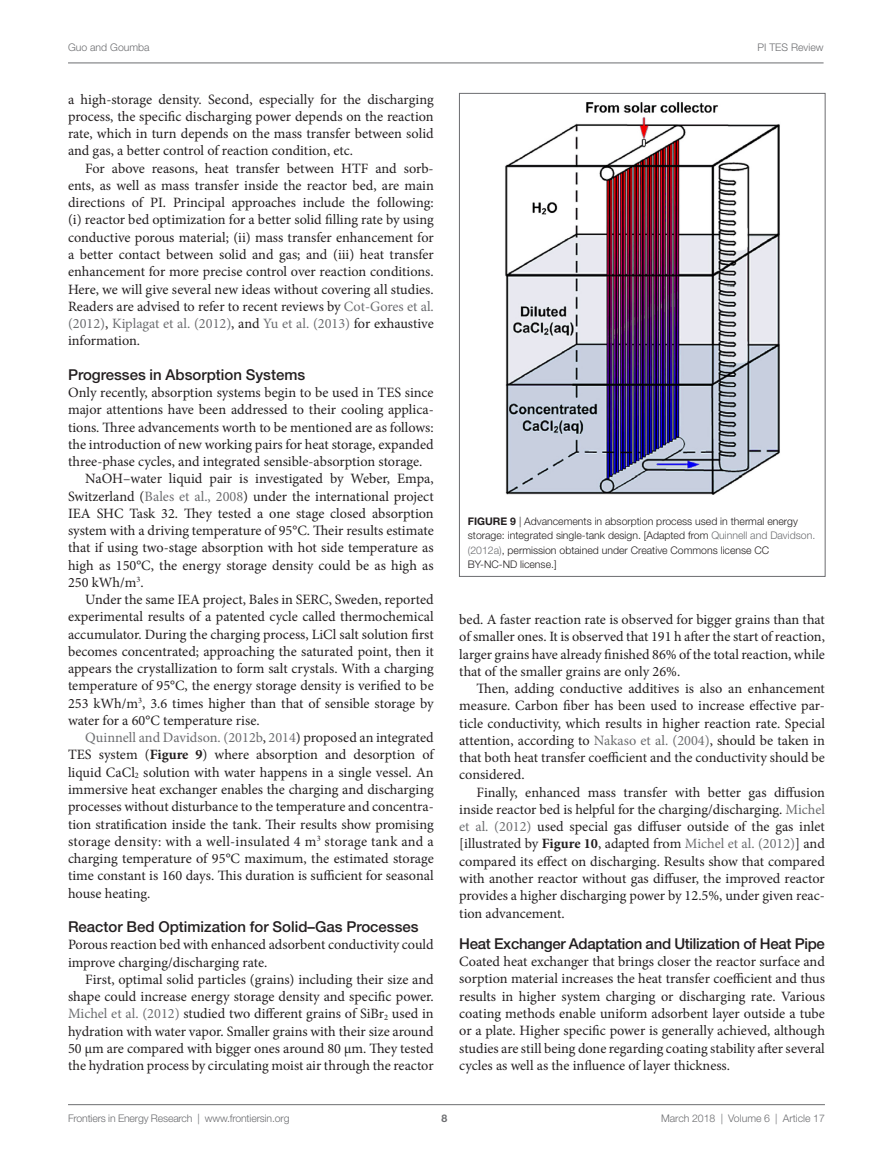
<style>
.page{position:relative;width:893px;height:1170px;background:#fff}
.page>*{position:absolute;margin:0;border:0;box-sizing:border-box;transform-origin:0 0}
.t1{font:500 15px "Helvetica Neue LT Std";color:#231f20}
.t2{font:500 15px "Helvetica Neue LT Std";letter-spacing:-.02em;color:#231f20}
.t3{font:14.25px/17.2px "Minion Pro";color:#231f20;text-align:justify}
.t4{font:14.25px "Minion Pro";color:#6c6d70}
.t5{font:300 10.5px/14.2px "Helvetica Neue LT Std";color:#231f20}
.t6{font:300 10.5px "Helvetica Neue LT Std";letter-spacing:-.015em;color:#6c6d70}
.t7{font:700 10.5px "Helvetica Neue LT Std";color:#6c6d70}
.s1{color:#6c6d70}
.s2{color:#231f20}
.s3{font-weight:700}
</style>
<div class="page">
<img style="left:505px;top:102px;width:275px;height:393px">
<hr style="left:68px;top:63px;width:756px;height:1px;background:#6c6d70">
<hr style="left:68px;top:1104px;width:757px;height:1px;background:#6c6d70">
<p class="t6" style="left:68px;top:41px;width:83px">Guo and Goumba</p>
<p class="t6" style="left:758px;top:41px;width:67px">PI TES Review</p>
<p class="t3" style="left:68px;top:90px;width:367px">a high-storage density. Second, especially for the discharging process, the specific discharging power depends on the reaction rate, which in turn depends on the mass transfer between solid and gas, a better control of reaction condition, etc.</p>
<p class="t3" style="left:68px;top:159px;width:367px;text-indent:17px">For above reasons, heat transfer between HTF and sorb&shy;ents, as well as mass transfer inside the reactor bed, are main directions of PI. Principal approaches include the following: (i) reactor bed optimization for a better solid filling rate by using conductive porous material; (ii) mass transfer enhancement for a better contact between solid and gas; and (iii) heat transfer enhancement for more precise control over reaction conditions.<br>Here, we will give several new ideas without covering all studies.<br>Readers are advised to refer to recent reviews by <span class="s1">Cot-Gores et al. (2012)</span>, <span class="s1">Kiplagat et al. (2012)</span>, and <span class="s1">Yu et al. (2013)</span> for exhaustive information.</p>
<p class="t1" style="left:68px;top:365px;width:239px">Progresses in Absorption Systems</p>
<p class="t3" style="left:68px;top:384px;width:367px">Only recently, absorption systems begin to be used in TES since</p>
<p class="t3" style="left:68px;top:401px;width:367px">major attentions have been addressed to their cooling applica-</p>
<p class="t3" style="left:68px;top:418px;width:367px">tions. Three advancements worth to be mentioned are as follows:</p>
<p class="t3" style="left:68px;top:435px;width:367px">the introduction of new working pairs for heat storage, expanded</p>
<p class="t3" style="left:68px;top:453px;width:356px">three-phase cycles, and integrated sensible-absorption storage.</p>
<p class="t3" style="left:85px;top:470px;width:350px">NaOH–water liquid pair is investigated by Weber, Empa,</p>
<p class="t3" style="left:68px;top:487px;width:367px">Switzerland (<span class="s1">Bales et al., 2008</span>) under the international project</p>
<p class="t3" style="left:68px;top:504px;width:367px">IEA SHC Task 32. They tested a one stage closed absorption</p>
<p class="t3" style="left:68px;top:522px;width:367px">system with a driving temperature of 95°C. Their results estimate</p>
<p class="t3" style="left:68px;top:539px;width:367px">that if using two-stage absorption with hot side temperature as</p>
<p class="t3" style="left:68px;top:556px;width:367px">high as 150°C, the energy storage density could be as high as</p>
<p class="t3" style="left:68px;top:573px;width:77px">250 kWh/m<sup>3</sup>.</p>
<p class="t3" style="left:85px;top:591px;width:350px">Under the same IEA project, Bales in SERC, Sweden, reported</p>
<p class="t3" style="left:68px;top:608px;width:367px">experimental results of a patented cycle called thermochemical</p>
<p class="t3" style="left:68px;top:625px;width:367px">accumulator. During the charging process, LiCl salt solution first</p>
<p class="t3" style="left:68px;top:642px;width:367px">becomes concentrated; approaching the saturated point, then it</p>
<p class="t3" style="left:68px;top:660px;width:367px">appears the crystallization to form salt crystals. With a charging</p>
<p class="t3" style="left:68px;top:677px;width:367px">temperature of 95°C, the energy storage density is verified to be</p>
<p class="t3" style="left:68px;top:694px;width:367px">253 kWh/m<sup>3</sup>, 3.6 times higher than that of sensible storage by</p>
<p class="t3" style="left:68px;top:711px;width:193px">water for a 60°C temperature rise.</p>
<p class="t4" style="left:85px;top:728px;width:350px">Quinnell and Davidson. (2012b<span class="s2">,</span> 2014<span class="s2">) proposed an integrated</span></p>
<p class="t3" style="left:68px;top:746px;width:367px">TES system (<span class="s3">Figure 9</span>) where absorption and desorption of</p>
<p class="t3" style="left:68px;top:763px;width:367px">liquid CaCl<sub>2</sub> solution with water happens in a single vessel. An</p>
<p class="t3" style="left:68px;top:780px;width:367px">immersive heat exchanger enables the charging and discharging</p>
<p class="t3" style="left:68px;top:798px;width:367px">processes without disturbance to the temperature and concentra-</p>
<p class="t3" style="left:68px;top:815px;width:367px">tion stratification inside the tank. Their results show promising</p>
<p class="t3" style="left:68px;top:832px;width:367px">storage density: with a well-insulated 4 m<sup>3</sup> storage tank and a</p>
<p class="t3" style="left:68px;top:849px;width:367px">charging temperature of 95°C maximum, the estimated storage</p>
<p class="t3" style="left:68px;top:867px;width:367px">time constant is 160 days. This duration is sufficient for seasonal</p>
<p class="t3" style="left:68px;top:884px;width:84px">house heating.</p>
<p class="t1" style="left:68px;top:917px;width:352px">Reactor Bed Optimization for Solid–Gas Processes</p>
<p class="t3" style="left:68px;top:936px;width:367px">Porous reaction bed with enhanced adsorbent conductivity could improve charging/discharging rate.</p>
<p class="t3" style="left:68px;top:970px;width:367px;text-indent:17px">First, optimal solid particles (grains) including their size and shape could increase energy storage density and specific power.<br><span class="s1">Michel et al. (2012)</span> studied two different grains of SiBr<sub>2</sub> used in hydration with water vapor. Smaller grains with their size around 50 µm are compared with bigger ones around 80 µm. They tested the hydration process by circulating moist air through the reactor</p>
<p class="t5" style="left:468px;top:514px;width:349px"><span class="s3">FIGUR E 9</span> | Advancements in absorption process used in thermal energy storage: integrated single-tank design. [Adapted from <span class="s1">Quinnell and Davidson. (2012a)</span>, permission obtained under Creative Commons license CC BY-NC-ND license.]</p>
<p class="t3" style="left:459px;top:611px;width:367px">bed. A faster reaction rate is observed for bigger grains than that of smaller ones. It is observed that 191 h after the start of reaction, larger grains have already finished 86% of the total reaction, while that of the smaller grains are only 26%.</p>
<p class="t3" style="left:459px;top:680px;width:367px;text-indent:17px">Then, adding conductive additives is also an enhancement measure. Carbon fiber has been used to increase effective par&shy;ticle conductivity, which results in higher reaction rate. Special attention, according to <span class="s1">Nakaso et al. (2004)</span>, should be taken in that both heat transfer coefficient and the conductivity should be considered.</p>
<p class="t3" style="left:459px;top:783px;width:367px;text-indent:17px">Finally, enhanced mass transfer with better gas diffusion inside reactor bed is helpful for the charging/discharging. <span class="s1">Michel et al. (2012)</span> used special gas diffuser outside of the gas inlet [illustrated by <span class="s3">Figure 10</span>, adapted from <span class="s1">Michel et al. (2012)</span>] and compared its effect on discharging. Results show that compared with another reactor without gas diffuser, the improved reactor provides a higher discharging power by 12.5%, under given reac&shy;tion advancement.</p>
<p class="t2" style="left:459px;top:934px;width:367px">Heat Exchanger Adaptation and Utilization of Heat Pipe</p>
<p class="t3" style="left:459px;top:952px;width:367px">Coated heat exchanger that brings closer the reactor surface and sorption material increases the heat transfer coefficient and thus results in higher system charging or discharging rate. Various coating methods enable uniform adsorbent layer outside a tube or a plate. Higher specific power is generally achieved, although studies are still being done regarding coating stability after several cycles as well as the influence of layer thickness.</p>
<p class="t6" style="left:68px;top:1111px;width:223px">Frontiers in Energy Research | www.frontiersin.org</p>
<p class="t6" style="left:661px;top:1111px;width:165px">March 2018 | Volume 6 | Article 17</p>
<p class="t7" style="left:441px;top:1111px;width:7px">8</p>
</div>
